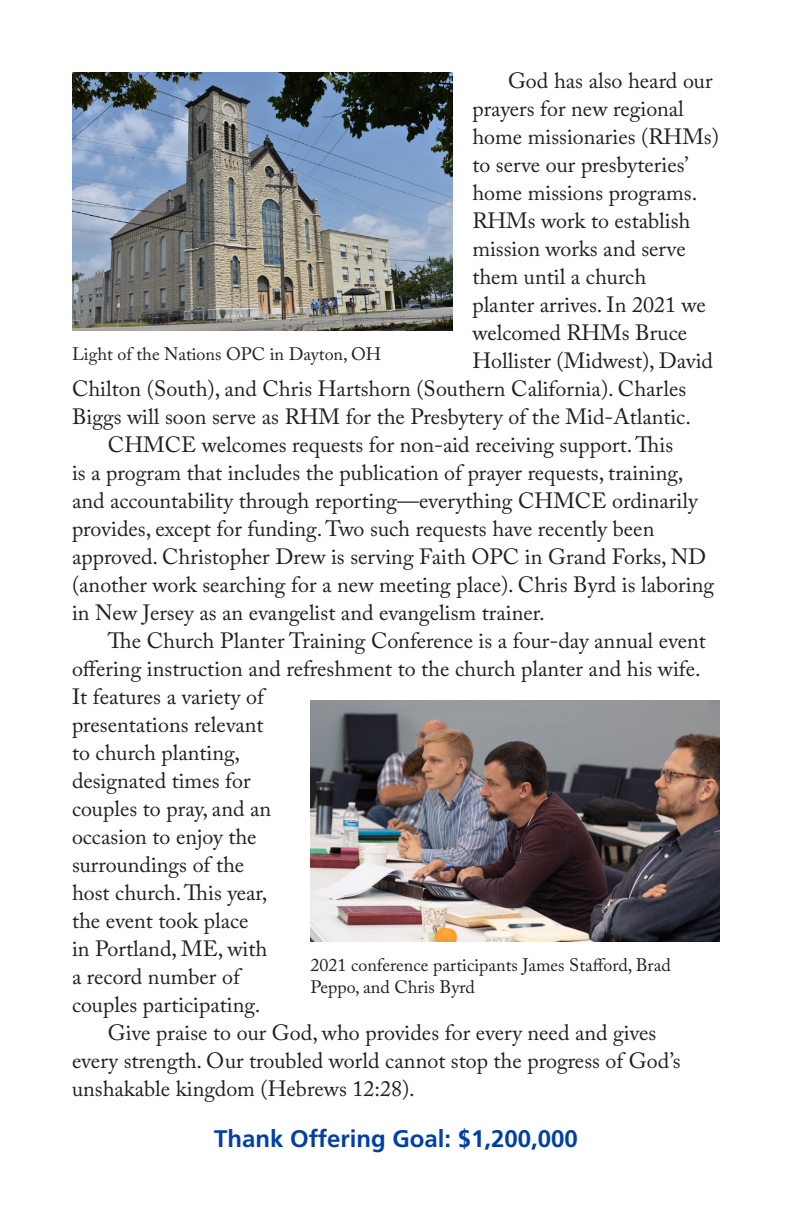
<style>
.page{position:relative;width:792px;height:1224px;background:#fff}
.page>*{position:absolute;margin:0;border:0;box-sizing:border-box;transform-origin:0 0}
.t1{font:700 24px "Frutiger";color:#0040a6}
.t2{font:22px/28px "Adobe Caslon Pro";color:#231f20}
.t3{font:18px/22px "Adobe Caslon Pro";color:#231f20}
</style>
<div class="page">
<img style="left:72px;top:72px;width:380px;height:259px">
<img style="left:311px;top:701px;width:409px;height:241px">
<p class="t2" style="left:508px;top:67px;width:206px">God has also heard our</p>
<p class="t2" style="left:472px;top:95px;width:213px">prayers for new regional</p>
<p class="t2" style="left:472px;top:123px;width:248px">home missionaries (RHMs)</p>
<p class="t2" style="left:472px;top:151px;width:218px">to serve our presbyteries’</p>
<p class="t2" style="left:472px;top:179px;width:226px">home missions programs.</p>
<p class="t2" style="left:472px;top:207px;width:220px">RHMs work to establish</p>
<p class="t2" style="left:472px;top:235px;width:215px">mission works and serve</p>
<p class="t2" style="left:472px;top:263px;width:175px">them until a church</p>
<p class="t2" style="left:472px;top:291px;width:235px">planter arrives. In 2021 we</p>
<p class="t2" style="left:472px;top:319px;width:216px">welcomed RHMs Bruce</p>
<p class="t2" style="left:472px;top:347px;width:242px">Hollister (Midwest), David</p>
<p class="t2" style="left:72px;top:375px;width:616px">Chilton (South), and Chris Hartshorn (Southern California). Charles</p>
<p class="t2" style="left:72px;top:403px;width:620px">Biggs will soon serve as RHM for the Presbytery of the Mid-Atlantic.</p>
<p class="t2" style="left:72px;top:431px;width:644px;text-indent:36px">CHMCE welcomes requests for non-aid receiving support. This<br>is a program that includes the publication of prayer requests, training, and accountability through reporting—everything CHMCE ordinarily provides, except for funding. Two such requests have recently been approved. Christopher Drew is serving Faith OPC in Grand Forks, ND (another work searching for a new meeting place). Chris Byrd is laboring in New Jersey as an evangelist and evangelism trainer.</p>
<p class="t2" style="left:72px;top:627px;width:635px;text-indent:36px">The Church Planter Training Conference is a four-day annual event offering instruction and refreshment to the church planter and his wife.<br>It features a variety of<br>presentations relevant<br>to church planting,<br>designated times for<br>couples to pray, and an<br>occasion to enjoy the<br>surroundings of the<br>host church. This year,<br>the event took place<br>in Portland, ME, with<br>a record number of<br>couples participating.</p>
<p class="t2" style="left:72px;top:1019px;width:610px;text-indent:36px">Give praise to our God, who provides for every need and gives every strength. Our troubled world cannot stop the progress of God’s unshakable kingdom (Hebrews 12:28).</p>
<p class="t3" style="left:72px;top:343px;width:311px">Light of the Nations OPC in Dayton, OH</p>
<p class="t3" style="left:311px;top:954px;width:362px">2021 conference participants James Stafford, Brad<br>Peppo, and Chris Byrd</p>
<p class="t1" style="left:214px;top:1124px;width:365px">Thank Offering Goal: $1,200,000</p>
</div>
